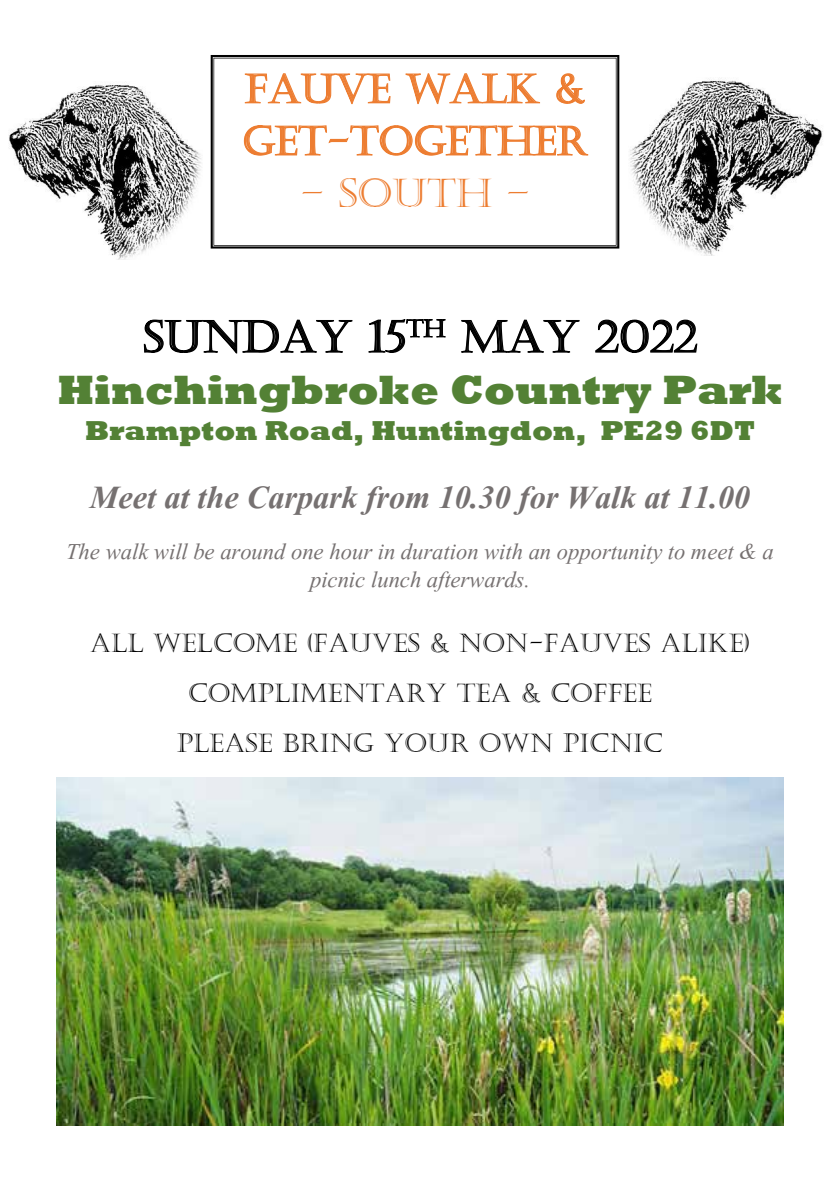
<style>
.page{position:relative;width:840px;height:1191px;background:#fff}
.page>*{position:absolute;margin:0;border:0;box-sizing:border-box;transform-origin:0 0}
.t1{font:44px "Castellar";color:#000}
.t2{font:800 42px "Rockwell";color:#538135}
.t3{font:700 40px "Vijaya";color:#767171}
.t4{font:40px/52.2px "Castellar";color:#ed7d31}
.t5{font:28px/28px "Vijaya";color:#767171;text-align:center}
.t6{font:800 28px "Rockwell";color:#538135}
.t7{font:26px/49.8px "Castellar";color:#000;text-align:center}
</style>
<div class="page">
<img style="left:57px;top:777px;width:725px;height:348px">
<img style="left:9px;top:85px;width:192px;height:174px">
<img style="left:630px;top:79px;width:193px;height:176px">
<svg style="left:210px;top:55px;width:409px;height:193px"></svg>
<h3 class="t4" style="left:242px;top:64px;width:347px">FAUVE WALK &amp;<br>GET-TOGETHER</h3>
<h3 class="t4" style="left:301px;top:168px;width:230px">– SOUTH –</h3>
<h1 class="t1" style="left:143px;top:312px;width:555px">SUNDAY 15<sup>TH</sup> MAY 2022</h1>
<h2 class="t2" style="left:57px;top:366px;width:726px">Hinchingbroke Country Park</h2>
<p class="t6" style="left:85px;top:414px;width:671px">Brampton Road, Huntingdon, PE29 6DT</p>
<h3 class="t3" style="left:90px;top:466px;width:661px">Meet at the Carpark from 10.30 for Walk at 11.00</h3>
<p class="t5" style="left:66px;top:534px;width:708px">The walk will be around one hour in duration with an opportunity to meet &amp; a picnic lunch afterwards.</p>
<p class="t7" style="left:90px;top:619px;width:661px">ALL WELCOME (FAUVES &amp; NON-FAUVES ALIKE)<br>COMPLIMENTARY TEA &amp; COFFEE<br>PLEASE BRING YOUR OWN PICNIC</p>
</div>
